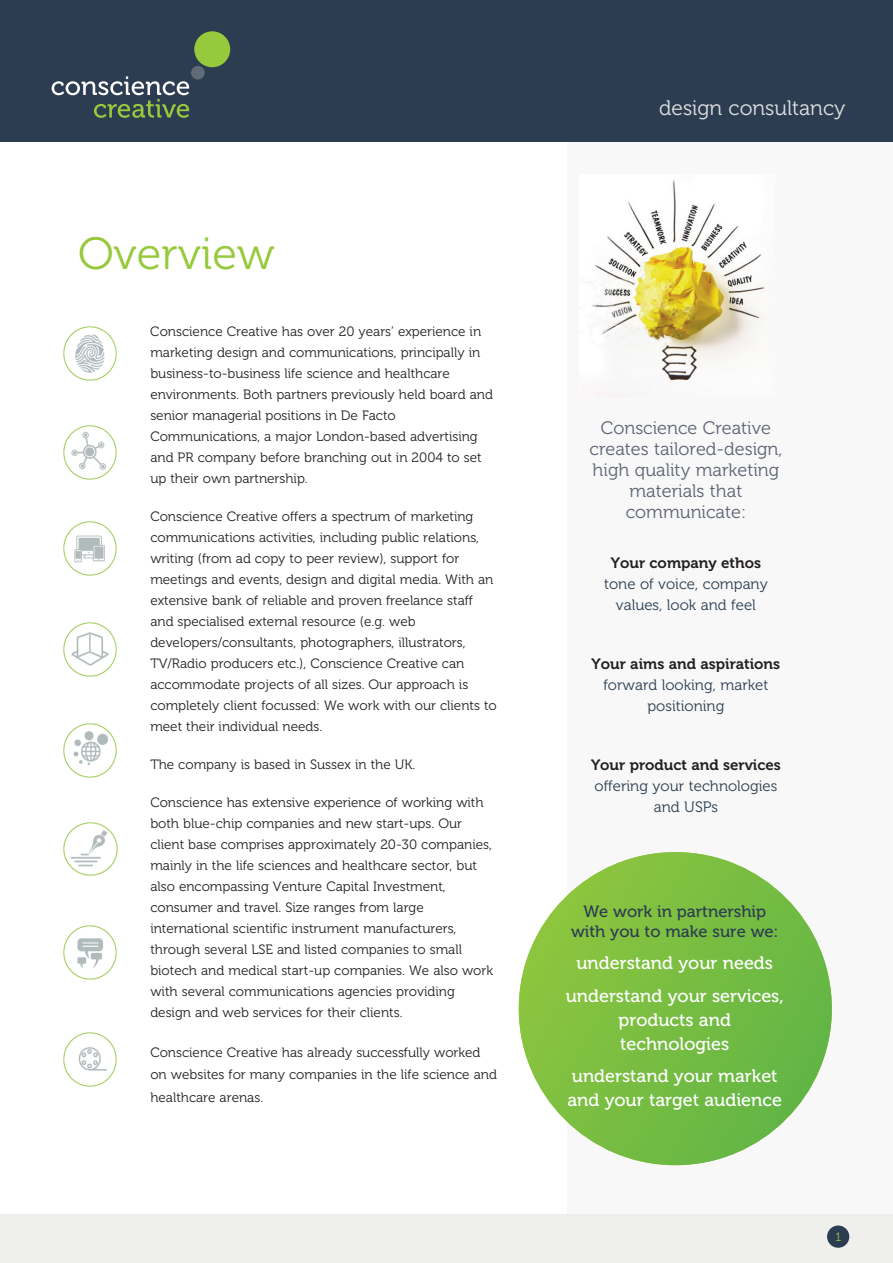
<style>
.page{position:relative;width:893px;height:1263px;background:#fff}
.page>*{position:absolute;margin:0;border:0;box-sizing:border-box;transform-origin:0 0}
.t1{font:45px "Museo 300";color:#97c93c}
.t2{font:21px "Museo 300";color:#dfe1e0}
.t3{font:18px/24px "Museo 500";color:#fff}
.t4{font:18px/21px "Museo 300";color:#5d6273;text-align:center}
.t5{font:16.5px/19.5px "Museo 500";color:#2c3d51;text-align:center}
.t6{font:15px/21px "Museo 300";color:#2c3d51;text-align:center}
.t7{font:15px "Museo 700";color:#231f20}
.t8{font:13.5px/21px "Museo 300";color:#231f20}
.t9{font:12px "Museo 300";color:#97c93c}
</style>
<div class="page">
<div style="left:567px;top:142px;width:326px;height:1074px;background:#f7f8f7"></div>
<div style="left:0;top:0;width:893px;height:142px;background:#2c3d51"></div>
<div style="left:0;top:1214px;width:893px;height:49px;background:#eff0ee"></div>
<div style="left:191px;top:66px;width:14px;height:14px;background:#606a78;border-radius:50%"></div>
<div style="left:194px;top:31px;width:36px;height:36px;background:#97c93c;border-radius:50%"></div>
<svg style="left:52px;top:75px;width:141px;height:43px"></svg>
<div style="left:827px;top:1225px;width:22px;height:23px;background:#2c3d51;border-radius:50%"></div>
<svg style="left:519px;top:852px;width:313px;height:313px"></svg>
<div style="left:519px;top:852px;width:313px;height:313px;background:linear-gradient(to right,#8bc43e,#65b645);border-radius:50%"></div>
<img style="left:590px;top:180px;width:174px;height:201px">
<img style="left:63px;top:327px;width:53px;height:53px">
<img style="left:63px;top:522px;width:54px;height:53px">
<img style="left:63px;top:623px;width:54px;height:53px">
<img style="left:63px;top:1033px;width:54px;height:53px">
<img style="left:63px;top:426px;width:54px;height:53px">
<img style="left:63px;top:926px;width:54px;height:53px">
<img style="left:63px;top:724px;width:54px;height:53px">
<img style="left:64px;top:822px;width:53px;height:54px">
<h1 class="t1" style="left:78px;top:227px;width:198px">Overview</h1>
<p class="t8" style="left:150px;top:321px;width:344px">Conscience Creative has over 20 years’ experience in marketing design and communications, principally in business-to-business life science and healthcare environments. Both partners previously held board and senior managerial positions in De Facto Communications, a major London-based advertising and PR company before branching out in 2004 to set up their own partnership.</p>
<p class="t8" style="left:150px;top:506px;width:348px">Conscience Creative offers a spectrum of marketing communications activities, including public relations, writing (from ad copy to peer review), support for meetings and events, design and digital media. With an extensive bank of reliable and proven freelance staff and specialised external resource (e.g. web developers/consultants, photographers, illustrators, TV/Radio producers etc.), Conscience Creative can accommodate projects of all sizes. Our approach is completely client focussed: We work with our clients to meet their individual needs.</p>
<p class="t8" style="left:150px;top:754px;width:267px">The company is based in Sussex in the UK.</p>
<p class="t8" style="left:150px;top:792px;width:344px">Conscience has extensive experience of working with both blue-chip companies and new start-ups. Our client base comprises approximately 20-30 companies, mainly in the life sciences and healthcare sector, but also encompassing Venture Capital Investment, consumer and travel. Size ranges from large international scientific instrument manufacturers, through several LSE and listed companies to small biotech and medical start-up companies. We also work with several communications agencies providing design and web services for their clients.</p>
<p class="t8" style="left:150px;top:1041px;width:348px;line-height:22.5px">Conscience Creative has already successfully worked on websites for many companies in the life science and healthcare arenas.</p>
<h2 class="t2" style="left:659px;top:95px;width:188px">design consultancy</h2>
<h3 class="t4" style="left:589px;top:417px;width:194px">Conscience Creative creates tailored-design, high quality marketing materials that communicate:</h3>
<p class="t7" style="left:611px;top:554px;width:152px">Your company ethos</p>
<p class="t6" style="left:604px;top:574px;width:165px">tone of voice, company values, look and feel</p>
<p class="t7" style="left:592px;top:655px;width:190px">Your aims and aspirations</p>
<p class="t6" style="left:603px;top:675px;width:167px">forward looking, market positioning</p>
<p class="t7" style="left:591px;top:756px;width:191px">Your product and services</p>
<p class="t6" style="left:594px;top:776px;width:184px">offering your technologies and USPs</p>
<p class="t5" style="left:571px;top:902px;width:209px">We work in partnership with you to make sure we:</p>
<h3 class="t3" style="left:566px;top:947px;width:220px;line-height:32.5px;text-align:center">understand your needs understand your services,</h3>
<h3 class="t3" style="left:618px;top:1008px;width:114px">products and technologies</h3>
<h3 class="t3" style="left:567px;top:1064px;width:216px">understand your market and your target audience</h3>
<p class="t9" style="left:835px;top:1229px;width:7px">1</p>
</div>
